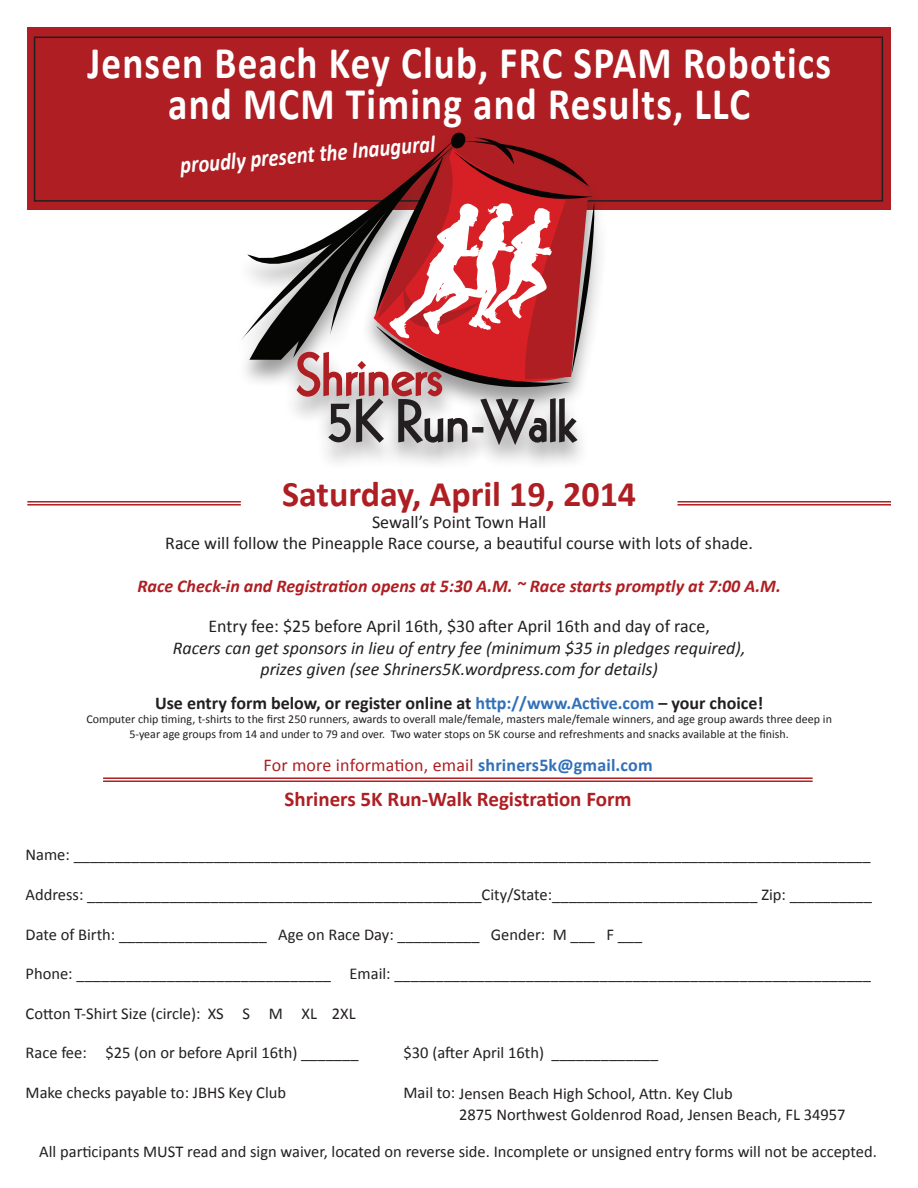
<style>
.page{position:relative;width:918px;height:1188px;background:#fff}
.page>*{position:absolute;margin:0;border:0;box-sizing:border-box;transform-origin:0 0}
.t1{font:56.85px "Kabel";letter-spacing:-.005em;color:#231f20}
.t2{font:56.85px "Kabel";color:#ae1e22}
.t3{font:700 45.45px/40.5px "Calibri";letter-spacing:.03em;color:#fff;text-align:center;scale:.86 1}
.t4{font:700 36px "Calibri";color:#ae1e22}
.t5{font:italic 700 24px "Calibri";color:#fff;scale:.86 1}
.t6{font:700 21px "Calibri";color:#ae1e22}
.t7{font:18px "Calibri";color:#231f20}
.t8{font:italic 18px/21.6px "Calibri";color:#231f20;text-align:center}
.t9{font:italic 700 18px "Calibri";color:#ae1e22}
.t10{font:700 18px "Calibri";color:#231f20}
.t11{font:18px "Calibri";letter-spacing:.01em;color:#ae1e22}
.t12{font:16.5px "Calibri";color:#231f20}
.t13{font:12px/14.4px "Calibri";color:#231f20;text-align:center}
.s1{color:#3170b8}
.s2{font-weight:700;color:#3170b8}
</style>
<div class="page">
<div style="left:27px;top:27px;width:864px;height:183px;background:#ae1e22"></div>
<hr style="left:103px;top:777px;width:710px;height:2px;background:#ae1e22">
<hr style="left:103px;top:780px;width:710px;height:2px;background:#ae1e22">
<div style="left:34px;top:37px;width:849px;height:165px;border:2px solid #231f20"></div>
<div style="left:231px;top:132px;width:379px;height:339px;background:#231f20;opacity:.45"></div>
<svg style="left:241px;top:133px;width:353px;height:315px"></svg>
<hr style="left:27px;top:504px;width:214px;height:2px;background:#ae1e22">
<hr style="left:27px;top:501px;width:214px;height:2px;background:#ae1e22">
<hr style="left:678px;top:504px;width:213px;height:2px;background:#ae1e22">
<hr style="left:678px;top:501px;width:213px;height:2px;background:#ae1e22">
<p class="t3" style="left:87px;top:43px;width:866px">Jensen Beach Key Club, FRC SPAM Robotics and MCM Timing and Results, LLC</p>
<p class="t5" style="left:179px;top:151px;width:299px;rotate:-5deg">proudly present the Inaugural</p>
<p class="t2" style="left:296px;top:342px;width:149px">Shriners</p>
<p class="t1" style="left:327px;top:388px;width:251px">5K Run-Walk</p>
<p class="t4" style="left:282px;top:471px;width:356px">Saturday, April 19, 2014</p>
<p class="t7" style="left:372px;top:510px;width:176px">Sewall’s Point Town Hall</p>
<p class="t7" style="left:165px;top:532px;width:589px">Race will follow the Pineapple Race course, a beautiful course with lots of shade.</p>
<p class="t9" style="left:138px;top:575px;width:645px">Race Check-in and Registration opens at 5:30 A.M. ~ Race starts promptly at 7:00 A.M.</p>
<p class="t7" style="left:209px;top:615px;width:503px">Entry fee: $25 before April 16th, $30 after April 16th and day of race,</p>
<p class="t8" style="left:173px;top:636px;width:574px">Racers can get sponsors in lieu of entry fee (minimum $35 in pledges required), prizes given (see Shriners5K.wordpress.com for details)</p>
<p class="t10" style="left:155px;top:691px;width:610px">Use entry form below, or register online at <span class="s1">http://www.Active.com</span> – your choice!</p>
<p class="t13" style="left:86px;top:711px;width:747px">Computer chip timing, t-shirts to the first 250 runners, awards to overall male/female, masters male/female winners, and age group awards three deep in<br>5-year age groups from 14 and under to 79 and over. Two water stops on 5K course and refreshments and snacks available at the finish.</p>
<p class="t11" style="left:263px;top:754px;width:391px">For more information, email <span class="s2">shriners5k@gmail.com</span></p>
<p class="t6" style="left:285px;top:785px;width:348px">Shriners 5K Run-Walk Registration Form</p>
<p class="t12" style="left:26px;top:845px;width:847px">Name: _________________________________________________________________________________________________</p>
<p class="t12" style="left:26px;top:884px;width:848px">Address: ________________________________________________City/State:_________________________ Zip: __________</p>
<p class="t12" style="left:26px;top:924px;width:618px">Date of Birth: __________________ Age on Race Day: __________ Gender: M ___ F ___</p>
<p class="t12" style="left:26px;top:963px;width:847px">Phone: _______________________________ Email: __________________________________________________________</p>
<p class="t12" style="left:26px;top:1003px;width:332px">Cotton T-Shirt Size (circle): XS S M XL 2XL</p>
<p class="t12" style="left:26px;top:1043px;width:335px">Race fee: $25 (on or before April 16th) _______</p>
<p class="t12" style="left:404px;top:1043px;width:256px">$30 (after April 16th) _____________</p>
<p class="t12" style="left:26px;top:1082px;width:262px">Make checks payable to: JBHS Key Club</p>
<p class="t12" style="left:404px;top:1083px;width:331px">Mail to: Jensen Beach High School, Attn. Key Club</p>
<p class="t12" style="left:459px;top:1105px;width:388px">2875 Northwest Goldenrod Road, Jensen Beach, FL 34957</p>
<p class="t12" style="left:39px;top:1142px;width:839px">All participants MUST read and sign waiver, located on reverse side. Incomplete or unsigned entry forms will not be accepted.</p>
</div>
